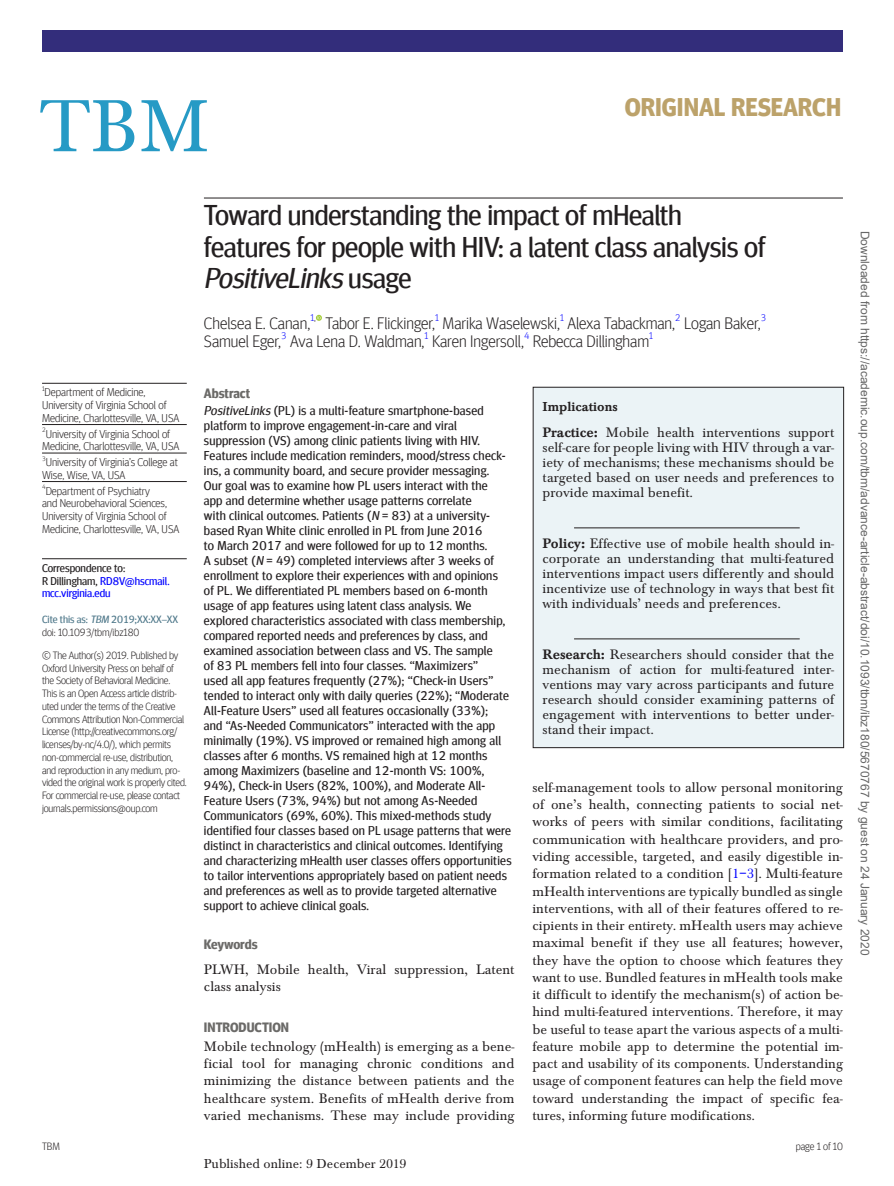
<style>
.page{position:relative;width:894px;height:1186px;background:#fff}
.page>*{position:absolute;margin:0;border:0;box-sizing:border-box;transform-origin:0 0}
.t1{font:76.5px "Baskerville EF";color:#269ac5}
.t2{font:28.5px/31.5px "Meta Headline Offc";letter-spacing:-.01em;color:#231f20}
.t3{font:700 25.5px "Meta Headline Offc";color:#bca26a}
.t4{font:300 16.5px "Meta Headline Offc";color:#231f20}
.t5{font:14.25px/17.2px "Baskerville EF";color:#231f20;text-align:justify}
.t6{font:13.5px "Baskerville EF";color:#231f20}
.t7{font:700 13.5px "Meta Headline Offc";color:#6b6a68}
.t8{font:500 13.5px "Baskerville EF";color:#231f20}
.t9{font:12.75px/15px "Meta Headline Offc";letter-spacing:.02em;color:#231f20}
.t10{font:12px "Arial";color:#666}
.t11{font:300 11.25px/12.8px "Meta Headline Offc";color:#231f20}
.t12{font:11.25px/12.8px "Meta Headline Offc";color:#231f20}
.t13{font:300 10.5px/12.8px "Meta Headline Offc";letter-spacing:-.015em;color:#231f20}
.t14{font:10.5px/12.8px "Meta Headline Offc";color:#4f788a}
.t15{font:300 9.6px "Meta Headline Offc";color:#00f}
.t16{font:300 6.6px "Meta Headline Offc";color:#231f20}
.s1{color:#00f}
.s2{font-style:italic}
.s3{font-weight:300;color:#231f20}
.s4{color:#231f20}
.s5{font-weight:500}
</style>
<div class="page">
<div style="left:42px;top:30px;width:800px;height:21px;background:#332d7b"></div>
<div style="left:533px;top:387px;width:310px;height:361px;background:#ebf3f6"></div>
<hr style="left:574px;top:527px;width:225px;height:1px;background:#231f20">
<hr style="left:574px;top:638px;width:225px;height:1px;background:#231f20">
<div style="left:532px;top:387px;width:311px;height:361px;border:1px solid #231f20"></div>
<hr style="left:42px;top:383px;width:145px;height:1px;background:#231f20">
<hr style="left:42px;top:424px;width:145px;height:1px;background:#231f20">
<hr style="left:42px;top:453px;width:145px;height:1px;background:#231f20">
<hr style="left:42px;top:481px;width:145px;height:1px;background:#231f20">
<hr style="left:204px;top:198px;width:638px;height:1px;background:#231f20">
<svg style="left:316px;top:315px;width:6px;height:6px"></svg>
<hr style="left:42px;top:558px;width:145px;height:1px;background:#231f20">
<h1 class="t1" style="left:39px;top:84px;width:171px">TBM</h1>
<h3 class="t3" style="left:624px;top:92px;width:218px">ORIGINAL RESEARCH</h3>
<p class="t16" style="left:42px;top:385px;width:4px">1</p>
<p class="t11" style="left:42px;top:386px;width:139px">Department of Medicine,<br>University of Virginia School of<br>Medicine, Charlottesville, VA, USA</p>
<p class="t16" style="left:42px;top:426px;width:5px">2</p>
<p class="t11" style="left:42px;top:427px;width:139px;text-align:center">University of Virginia School of<br>Medicine, Charlottesville, VA, USA</p>
<p class="t16" style="left:42px;top:454px;width:5px">3</p>
<p class="t11" style="left:42px;top:456px;width:137px;text-indent:4px">University of Virginia’s College at<br>Wise, Wise, VA, USA</p>
<p class="t16" style="left:42px;top:483px;width:5px">4</p>
<p class="t11" style="left:42px;top:484px;width:139px;text-indent:4px">Department of Psychiatry<br>and Neurobehavioral Sciences,<br>University of Virginia School of<br>Medicine, Charlottesville, VA, USA</p>
<p class="t12" style="left:42px;top:562px;width:129px">Correspondence to:<br>R Dillingham, <span class="s1">RD8V@hscmail. mcc.virginia.edu</span></p>
<p class="t14" style="left:42px;top:613px;width:138px">Cite this as: <span class="s2">TBM</span> 2019;XX:XX–XX <span class="s3">doi: 10.1093/tbm/ibz180</span></p>
<p class="t13" style="left:42px;top:649px;width:146px">© The Author(s) 2019. Published by Oxford University Press on behalf of the Society of Behavioral Medicine.<br>This is an Open Access article distrib&shy;uted under the terms of the Creative Commons Attribution Non-Commercial License (http://creativecommons.org/ licenses/by-nc/4.0/), which permits non-commercial re-use, distribution, and reproduction in any medium, pro&shy;vided the original work is properly cited.<br>For commercial re-use, please contact journals.permissions@oup.com</p>
<h2 class="t2" style="left:204px;top:200px;width:563px">Toward understanding the impact of mHealth features for people with HIV: a latent class analysis of<br><span class="s2">PositiveLinks</span> u s a g e</h2>
<p class="t4" style="left:204px;top:314px;width:108px">Chelsea E. Canan,</p>
<p class="t15" style="left:310px;top:312px;width:7px">1<span class="s4">,</span></p>
<p class="t4" style="left:325px;top:314px;width:351px">Tabor E. Flickinger, Marika Waselewski, Alexa Tabackman,</p>
<p class="t15" style="left:435px;top:312px;width:5px">1</p>
<p class="t15" style="left:560px;top:312px;width:5px">1</p>
<p class="t15" style="left:675px;top:312px;width:7px">2</p>
<p class="t4" style="left:684px;top:314px;width:78px">Logan Baker,</p>
<p class="t15" style="left:760px;top:312px;width:7px">3</p>
<p class="t4" style="left:204px;top:332px;width:79px">Samuel Eger,</p>
<p class="t15" style="left:281px;top:330px;width:7px">3</p>
<p class="t4" style="left:290px;top:332px;width:235px">Ava Lena D. Waldman, Karen Ingersoll,</p>
<p class="t15" style="left:424px;top:330px;width:5px">1</p>
<p class="t15" style="left:524px;top:330px;width:7px">4</p>
<p class="t4" style="left:532px;top:332px;width:118px">Rebecca Dillingham</p>
<p class="t15" style="left:649px;top:330px;width:5px">1</p>
<p class="t7" style="left:204px;top:386px;width:48px">Abstract</p>
<p class="t9" style="left:204px;top:403px;width:309px"><span class="s2">PositiveLinks</span> (PL) is a multi-feature smartphone-based platform to improve engagement-in-care and viral suppression (VS) among clinic patients living with HIV.<br>Features include medication reminders, mood/stress check&shy;ins, a community board, and secure provider messaging.<br>Our goal was to examine how PL users interact with the<br>app and determine whether usage patterns correlate<br>with clinical outcomes. Patients (<span class="s2">N</span>= 83) at a university&shy;based Ryan White clinic enrolled in PL from June 2016<br>to March 2017 and were followed for up to 12 months.<br>A subset (<span class="s2">N</span>= 49) completed interviews after 3 weeks of enrollment to explore their experiences with and opinions<br>of PL. We differentiated PL members based on 6-month usage of app features using latent class analysis. We explored characteristics associated with class membership, compared reported needs and preferences by class, and examined association between class and VS. The sample<br>of 83 PL members fell into four classes. “Maximizers”<br>used all app features frequently (27%); “Check-in Users” tended to interact only with daily queries (22%); “Moderate All-Feature Users” used all features occasionally (33%);<br>and “As-Needed Communicators” interacted with the app minimally (19%). VS improved or remained high among all classes after 6 months. VS remained high at 12 months among Maximizers (baseline and 12-month VS: 100%, 94%), Check-in Users (82%, 100%), and Moderate All-Feature Users (73%, 94%) but not among As-Needed Communicators (69%, 60%). This mixed-methods study identified four classes based on PL usage patterns that were distinct in characteristics and clinical outcomes. Identifying and characterizing mHealth user classes offers opportunities to tailor interventions appropriately based on patient needs and preferences as well as to provide targeted alternative support to achieve clinical goals.</p>
<p class="t7" style="left:204px;top:936px;width:55px">Keywords</p>
<p class="t5" style="left:204px;top:960px;width:312px">PLWH, Mobile health, Viral suppression, Latent class analysis</p>
<p class="t7" style="left:204px;top:1019px;width:87px">INTRODUCTION</p>
<p class="t5" style="left:204px;top:1038px;width:312px">Mobile technology (mHealth) is emerging as a bene&shy;ficial tool for managing chronic conditions and minimizing the distance between patients and the healthcare system. Benefits of mHealth derive from varied mechanisms. These may include providing</p>
<p class="t8" style="left:542px;top:399px;width:77px">Implications</p>
<p class="t5" style="left:542px;top:425px;width:293px;line-height:15px"><span class="s5">Practice:</span> Mobile health interventions support self-care for people living with HIV through a var&shy;iety of mechanisms; these mechanisms should be targeted based on user needs and preferences to provide maximal benefit.</p>
<p class="t5" style="left:542px;top:536px;width:293px;line-height:15px"><span class="s5">Policy:</span> Effective use of mobile health should in&shy;corporate an understanding that multi-featured interventions impact users differently and should incentivize use of technology in ways that best fit with individuals’ needs and preferences.</p>
<p class="t5" style="left:542px;top:647px;width:293px;line-height:15px"><span class="s5">Research:</span> Researchers should consider that the mechanism of action for multi-featured inter&shy;ventions may vary across participants and future research should consider examining patterns of engagement with interventions to better under&shy;stand their impact.</p>
<p class="t5" style="left:532px;top:779px;width:312px">self-management tools to allow personal monitoring of one’s health, connecting patients to social net&shy;works of peers with similar conditions, facilitating communication with healthcare providers, and pro&shy;viding accessible, targeted, and easily digestible in&shy;formation related to a condition [<span class="s1">1–3</span>]. Multi-feature mHealth interventions are typically bundled as single interventions, with all of their features offered to re&shy;cipients in their entirety. mHealth users may achieve maximal benefit if they use all features; however, they have the option to choose which features they want to use. Bundled features in mHealth tools make it difficult to identify the mechanism(s) of action be&shy;hind multi-featured interventions. Therefore, it may be useful to tease apart the various aspects of a multi&shy;feature mobile app to determine the potential im&shy;pact and usability of its components. Understanding usage of component features can help the field move toward understanding the impact of specific fea&shy;tures, informing future modifications.</p>
<p class="t13" style="left:42px;top:1140px;width:19px">TBM</p>
<p class="t13" style="left:795px;top:1140px;width:49px">page 1 of 10</p>
<p class="t6" style="left:204px;top:1156px;width:204px">Published online: 9 December 2019</p>
<p class="t10" style="left:869px;top:231px;width:726px;rotate:90deg">Downloaded from https://academic.oup.com/tbm/advance-article-abstract/doi/10.1093/tbm/ibz180/5670767 by guest on 24 January 2020</p>
</div>
